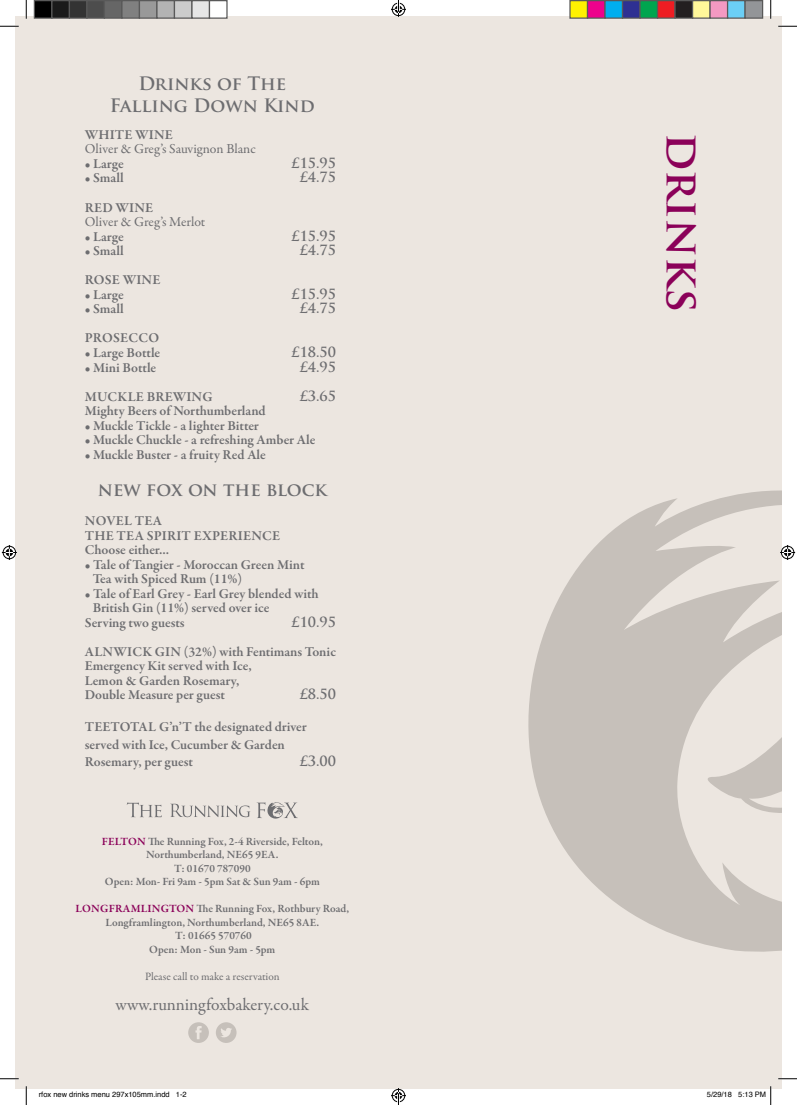
<style>
.page{position:relative;width:797px;height:1105px;background:#fff}
.page>*{position:absolute;margin:0;border:0;box-sizing:border-box;transform-origin:0 0}
.t1{font:700 45px "Trajan Pro";color:#8b0159}
.t2{font:700 18.12px/21.8px "Trajan Pro";color:#6d6d70;text-align:center}
.t3{font:17.5px "Garamond Premr Pro";color:#6d6d70}
.t4{font:600 13.75px/17.2px "Garamond Premr Pro";color:#6d6d70}
.t5{font:700 13.75px "Trajan Pro";color:#6d6d70}
.t6{font:13.75px "Garamond Premr Pro";letter-spacing:-.005em;color:#6d6d70}
.t7{font:600 11.25px/13.5px "Garamond Premr Pro";color:#6d6d70;text-align:center}
.t8{font:11.25px "Garamond Premr Pro";color:#6d6d70}
.t9{font:7.5px "Helvetica";color:#000}
.s1{color:#8b0159}
</style>
<div class="page">
<div style="left:388px;top:16px;width:393px;height:1073px;background:#ece6e0"></div>
<svg style="left:528px;top:490px;width:253px;height:462px;fill:#c6c0ba"></svg>
<div style="left:16px;top:16px;width:393px;height:1073px;background:#ece6e0"></div>
<svg style="left:127px;top:802px;width:35px;height:15px"></svg>
<svg style="left:256px;top:802px;width:42px;height:17px"></svg>
<svg style="left:170px;top:804px;width:80px;height:13px"></svg>
<svg style="left:188px;top:1022px;width:21px;height:21px"></svg>
<svg style="left:216px;top:1022px;width:20px;height:21px"></svg>
<svg style="left:0;top:25px;width:19px;height:2px"></svg>
<svg style="left:778px;top:25px;width:19px;height:2px"></svg>
<svg style="left:0;top:1078px;width:19px;height:1px"></svg>
<svg style="left:778px;top:1078px;width:19px;height:1px"></svg>
<svg style="left:25px;top:0;width:2px;height:19px"></svg>
<svg style="left:25px;top:1086px;width:2px;height:19px"></svg>
<svg style="left:770px;top:0;width:1px;height:19px"></svg>
<svg style="left:2px;top:545px;width:15px;height:15px"></svg>
<svg style="left:780px;top:545px;width:15px;height:15px"></svg>
<div style="left:34px;top:1px;width:18px;height:17px;background:#000"></div>
<div style="left:34px;top:0;width:18px;height:19px;border:1px solid #595959"></div>
<div style="left:52px;top:1px;width:17px;height:17px;background:#1a1a1a"></div>
<div style="left:51px;top:0;width:19px;height:19px;border:1px solid #595959"></div>
<div style="left:69px;top:1px;width:18px;height:17px;background:#333"></div>
<div style="left:69px;top:0;width:19px;height:19px;border:1px solid #595959"></div>
<div style="left:87px;top:1px;width:17px;height:17px;background:#4d4d4d"></div>
<div style="left:86px;top:0;width:19px;height:19px;border:1px solid #595959"></div>
<div style="left:104px;top:1px;width:18px;height:17px;background:#666"></div>
<div style="left:104px;top:0;width:18px;height:19px;border:1px solid #595959"></div>
<div style="left:122px;top:1px;width:17px;height:17px;background:#808080"></div>
<div style="left:121px;top:0;width:19px;height:19px;border:1px solid #595959"></div>
<div style="left:139px;top:1px;width:18px;height:17px;background:#999"></div>
<div style="left:139px;top:0;width:19px;height:19px;border:1px solid #595959"></div>
<div style="left:157px;top:1px;width:17px;height:17px;background:#b3b3b3"></div>
<div style="left:156px;top:0;width:19px;height:19px;border:1px solid #595959"></div>
<div style="left:174px;top:1px;width:18px;height:17px;background:#ccc"></div>
<div style="left:174px;top:0;width:18px;height:19px;border:1px solid #595959"></div>
<div style="left:192px;top:1px;width:17px;height:17px;background:#e6e6e6"></div>
<div style="left:191px;top:0;width:19px;height:19px;border:1px solid #595959"></div>
<div style="left:209px;top:1px;width:18px;height:17px;background:#fff"></div>
<div style="left:209px;top:0;width:19px;height:19px;border:1px solid #595959"></div>
<div style="left:570px;top:1px;width:17px;height:17px;background:#fff101"></div>
<div style="left:569px;top:0;width:19px;height:19px;border:1px solid #595959"></div>
<div style="left:587px;top:1px;width:18px;height:17px;background:#ed028c"></div>
<div style="left:587px;top:0;width:18px;height:19px;border:1px solid #595959"></div>
<div style="left:605px;top:1px;width:17px;height:17px;background:#00aeef"></div>
<div style="left:604px;top:0;width:19px;height:19px;border:1px solid #595959"></div>
<div style="left:622px;top:1px;width:18px;height:17px;background:#2e3092"></div>
<div style="left:622px;top:0;width:18px;height:19px;border:1px solid #595959"></div>
<div style="left:640px;top:1px;width:17px;height:17px;background:#00a54f"></div>
<div style="left:639px;top:0;width:19px;height:19px;border:1px solid #595959"></div>
<div style="left:657px;top:1px;width:18px;height:17px;background:#ee1d23"></div>
<div style="left:657px;top:0;width:18px;height:19px;border:1px solid #595959"></div>
<div style="left:675px;top:1px;width:17px;height:17px;background:#231f20"></div>
<div style="left:674px;top:0;width:19px;height:19px;border:1px solid #595959"></div>
<div style="left:692px;top:1px;width:18px;height:17px;background:#fff79a"></div>
<div style="left:692px;top:0;width:18px;height:19px;border:1px solid #595959"></div>
<div style="left:710px;top:1px;width:17px;height:17px;background:#f499c2"></div>
<div style="left:709px;top:0;width:19px;height:19px;border:1px solid #595959"></div>
<div style="left:727px;top:1px;width:18px;height:17px;background:#6bcff6"></div>
<div style="left:727px;top:0;width:18px;height:19px;border:1px solid #595959"></div>
<div style="left:745px;top:1px;width:17px;height:17px;background:#939598"></div>
<div style="left:744px;top:0;width:19px;height:19px;border:1px solid #595959"></div>
<svg style="left:770px;top:1086px;width:1px;height:19px"></svg>
<svg style="left:391px;top:0;width:15px;height:17px"></svg>
<svg style="left:391px;top:1088px;width:15px;height:17px"></svg>
<p class="t2" style="left:110px;top:73px;width:206px">Drinks of The<br>Falling Down Kind</p>
<p class="t4" style="left:85px;top:126px;width:90px">WHITE WINE</p>
<p class="t6" style="left:85px;top:141px;width:172px">Oliver &amp; Greg’s Sauvignon Blanc</p>
<p class="t4" style="left:85px;top:155px;width:41px">• Large</p>
<p class="t5" style="left:291px;top:154px;width:46px">£15.95</p>
<p class="t4" style="left:85px;top:170px;width:40px">• Small</p>
<p class="t5" style="left:300px;top:169px;width:38px">£4.75</p>
<p class="t4" style="left:85px;top:199px;width:70px">RED WINE</p>
<p class="t6" style="left:85px;top:213px;width:122px">Oliver &amp; Greg’s Merlot</p>
<p class="t4" style="left:85px;top:228px;width:41px">• Large</p>
<p class="t5" style="left:291px;top:227px;width:46px">£15.95</p>
<p class="t4" style="left:85px;top:242px;width:40px">• Small</p>
<p class="t5" style="left:300px;top:242px;width:38px">£4.75</p>
<p class="t4" style="left:85px;top:272px;width:77px">ROSE WINE</p>
<p class="t4" style="left:85px;top:286px;width:41px">• Large</p>
<p class="t5" style="left:291px;top:285px;width:46px">£15.95</p>
<p class="t4" style="left:85px;top:301px;width:40px">• Small</p>
<p class="t5" style="left:300px;top:300px;width:38px">£4.75</p>
<p class="t4" style="left:85px;top:330px;width:76px">PROSECCO</p>
<p class="t4" style="left:85px;top:344px;width:77px">• Large Bottle</p>
<p class="t5" style="left:291px;top:343px;width:46px">£18.50</p>
<p class="t4" style="left:85px;top:359px;width:73px">• Mini Bottle</p>
<p class="t5" style="left:300px;top:358px;width:38px">£4.95</p>
<p class="t4" style="left:85px;top:388px;width:129px">MUCKLE BREWING</p>
<p class="t5" style="left:300px;top:387px;width:38px">£3.65</p>
<p class="t4" style="left:85px;top:402px;width:182px">Mighty Beers of Northumberland</p>
<p class="t4" style="left:85px;top:417px;width:176px">• Muckle Tickle - a lighter Bitter</p>
<p class="t4" style="left:85px;top:432px;width:232px">• Muckle Chuckle - a refreshing Amber Ale</p>
<p class="t4" style="left:85px;top:446px;width:183px">• Muckle Buster - a fruity Red Ale</p>
<p class="t2" style="left:98px;top:479px;width:230px">new fox on the block</p>
<p class="t4" style="left:85px;top:512px;width:79px">NOVEL TEA</p>
<p class="t4" style="left:85px;top:527px;width:197px">THE TEA SPIRIT EXPERIENCE</p>
<p class="t4" style="left:85px;top:541px;width:86px">Choose either...</p>
<p class="t4" style="left:85px;top:556px;width:221px">• Tale of Tangier - Moroccan Green Mint</p>
<p class="t4" style="left:93px;top:570px;width:151px">Tea with Spiced Rum (11%)</p>
<p class="t4" style="left:85px;top:585px;width:235px">• Tale of Earl Grey - Earl Grey blended with</p>
<p class="t4" style="left:93px;top:599px;width:178px">British Gin (11%) served over ice</p>
<p class="t4" style="left:85px;top:614px;width:101px">Serving two guests</p>
<p class="t5" style="left:291px;top:613px;width:46px">£10.95</p>
<p class="t4" style="left:85px;top:643px;width:253px">ALNWICK GIN (32%) with Fentimans Tonic</p>
<p class="t4" style="left:85px;top:658px;width:168px">Emergency Kit served with Ice,</p>
<p class="t4" style="left:85px;top:672px;width:156px">Lemon &amp; Garden Rosemary,</p>
<p class="t4" style="left:85px;top:687px;width:142px">Double Measure per guest</p>
<p class="t5" style="left:300px;top:686px;width:38px">£8.50</p>
<p class="t4" style="left:85px;top:719px;width:223px">TEETOTAL G’n’T the designated driver served with Ice, Cucumber &amp; Garden<br>Rosemary, per guest</p>
<p class="t5" style="left:300px;top:752px;width:38px">£3.00</p>
<p class="t7" style="left:102px;top:835px;width:222px"><span class="s1">FELTON</span> The Running Fox, 2-4 Riverside, Felton,<br>Northumberland, NE65 9EA.</p>
<p class="t7" style="left:174px;top:862px;width:78px">T: 01670 787090</p>
<p class="t7" style="left:105px;top:875px;width:216px">Open: Mon- Fri 9am - 5pm Sat &amp; Sun 9am - 6pm</p>
<p class="t7" style="left:76px;top:902px;width:275px"><span class="s1">LONGFRAMLINGTON</span> The Running Fox, Rothbury Road,<br>Longframlington, Northumberland, NE65 8AE.</p>
<p class="t7" style="left:175px;top:929px;width:78px">T: 01665 570760</p>
<p class="t7" style="left:149px;top:943px;width:128px">Open: Mon - Sun 9am - 5pm</p>
<p class="t8" style="left:145px;top:969px;width:136px">Please call to make a reservation</p>
<p class="t3" style="left:116px;top:993px;width:195px">www.runningfoxbakery.co.uk</p>
<p class="t1" style="left:711px;top:133px;width:181px;rotate:90deg">drinks</p>
<p class="t9" style="left:39px;top:1089px;width:149px">rfox new drinks menu 297x105mm.indd 1-2</p>
<p class="t9" style="left:707px;top:1089px;width:61px">5/29/18 5:13 PM</p>
</div>
